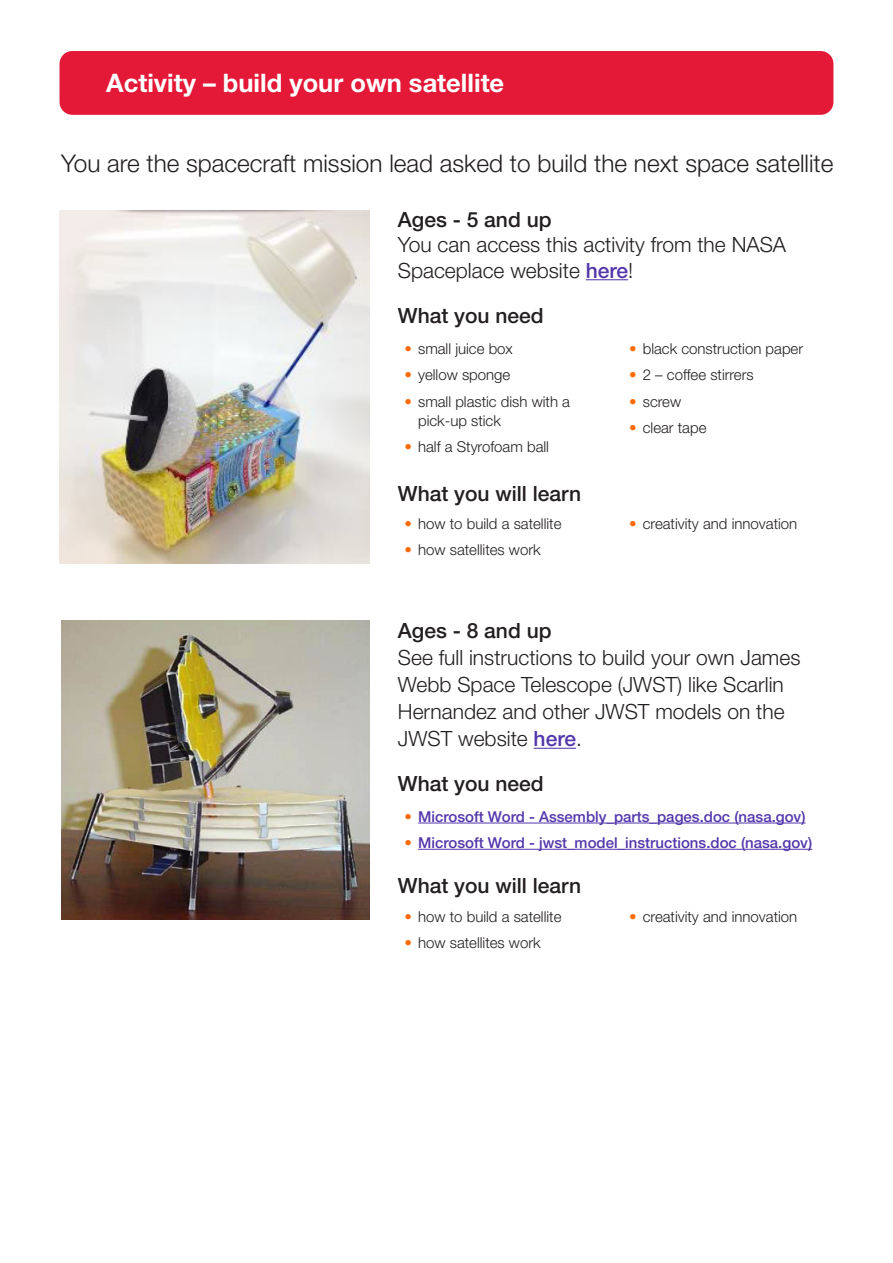
<style>
.page{position:relative;width:893px;height:1263px;background:#fff}
.page>*{position:absolute;margin:0;border:0;box-sizing:border-box;transform-origin:0 0}
.Text{font:700 25.5px "Helvetica Neue";color:#fff}
.t1{font:300 24.3px "Helvetica Neue";color:#231f20}
.t2{font:300 21px/27px "Helvetica Neue";color:#231f20}
.t3{font:500 21px "Helvetica Neue";color:#231f20}
.t4{font:300 15px/19.5px "Helvetica Neue";color:#231f20}
.t5{font:500 15px "Helvetica Neue";color:#5236ab}
.s1{font-weight:500;color:#5236ab}
.s2{color:#ff6a00}
.s3{font-weight:300;color:#ff6a00}
</style>
<div class="page">
<div style="left:60px;top:51px;width:773px;height:64px;background:#e31937;border-radius:13px"></div>
<img style="left:60px;top:211px;width:309px;height:353px">
<hr style="left:586px;top:279px;width:42px;height:1px;background:#5236ab">
<hr style="left:534px;top:748px;width:42px;height:1px;background:#5236ab">
<hr style="left:418px;top:823px;width:388px;height:1px;background:#5236ab">
<hr style="left:418px;top:849px;width:394px;height:1px;background:#5236ab">
<img style="left:61px;top:620px;width:308px;height:300px">
<p class="Text" style="left:106px;top:67px;width:399px">Activity – build your own satellite</p>
<p class="t1" style="left:61px;top:149px;width:774px">You are the spacecraft mission lead asked to build the next space satellite</p>
<p class="t3" style="left:398px;top:207px;width:155px">Ages - 5 and up</p>
<p class="t2" style="left:398px;top:232px;width:390px;line-height:25.2px">You can access this activity from the NASA<br>Spaceplace website <span class="s1">here</span>!</p>
<p class="t3" style="left:398px;top:303px;width:147px">What you need</p>
<p class="t4" style="left:405px;top:339px;width:110px"><span class="s2">•</span> small juice box</p>
<p class="t4" style="left:405px;top:365px;width:107px"><span class="s2">•</span> yellow sponge</p>
<p class="t4" style="left:418px;top:391px;width:153px;text-indent:-14px"><span class="s2">•</span> small plastic dish with a pick-up stick</p>
<p class="t4" style="left:405px;top:437px;width:146px"><span class="s2">•</span> half a Styrofoam ball</p>
<p class="t3" style="left:398px;top:481px;width:185px">What you will learn</p>
<p class="t4" style="left:405px;top:514px;width:158px"><span class="s2">•</span> how to build a satellite</p>
<p class="t4" style="left:405px;top:540px;width:138px"><span class="s2">•</span> how satellites work</p>
<p class="t4" style="left:629px;top:339px;width:175px"><span class="s2">•</span> black construction paper</p>
<p class="t4" style="left:629px;top:365px;width:126px"><span class="s2">•</span> 2 – coffee stirrers</p>
<p class="t4" style="left:629px;top:391px;width:53px"><span class="s2">•</span> screw</p>
<p class="t4" style="left:629px;top:417px;width:79px"><span class="s2">•</span> clear tape</p>
<p class="t4" style="left:629px;top:514px;width:169px"><span class="s2">•</span> creativity and innovation</p>
<p class="t3" style="left:398px;top:618px;width:155px">Ages - 8 and up</p>
<p class="t2" style="left:398px;top:644px;width:404px">See full instructions to build your own James Webb Space Telescope (JWST) like Scarlin Hernandez and other JWST models on the JWST website <span class="s1">here</span>.</p>
<p class="t3" style="left:398px;top:771px;width:147px">What you need</p>
<p class="t5" style="left:405px;top:807px;width:402px"><span class="s3">•</span> Microsoft Word - Assembly_parts_pages.doc (nasa.gov)</p>
<p class="t5" style="left:405px;top:833px;width:409px"><span class="s3">•</span> Microsoft Word - jwst_model_instructions.doc (nasa.gov)</p>
<p class="t3" style="left:398px;top:873px;width:185px">What you will learn</p>
<p class="t4" style="left:405px;top:906px;width:158px"><span class="s2">•</span> how to build a satellite</p>
<p class="t4" style="left:405px;top:933px;width:138px"><span class="s2">•</span> how satellites work</p>
<p class="t4" style="left:629px;top:906px;width:169px"><span class="s2">•</span> creativity and innovation</p>
</div>
